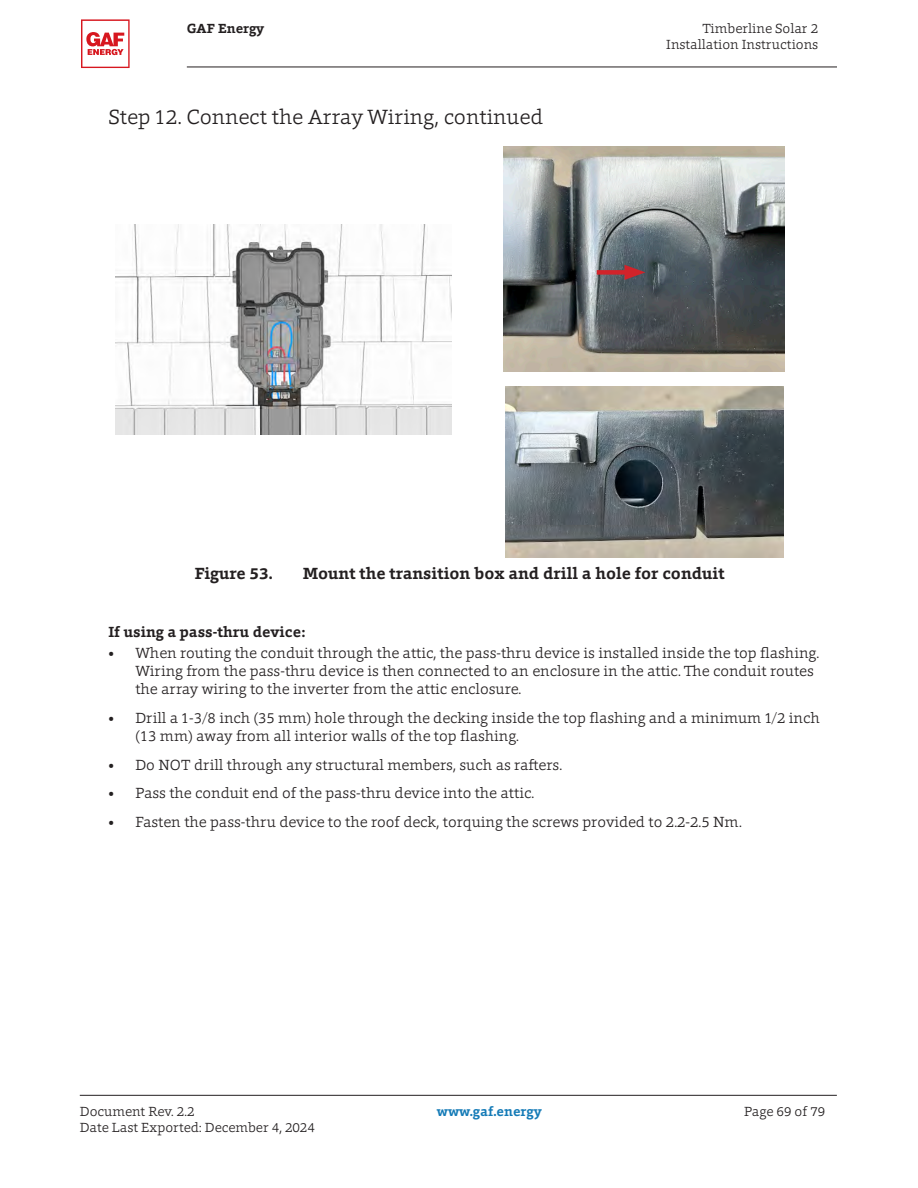
<style>
.page{position:relative;width:918px;height:1188px;background:#fff}
.page>*{position:absolute;margin:0;border:0;box-sizing:border-box;transform-origin:0 0}
.CalloutLarge{font:300 21px "Foro";color:#231f20}
.t1{font:700 16.5px "Foro";color:#231f20}
.t2{font:300 15px/18px "Foro";color:#231f20}
.Definition{font:700 15px "Foro";color:#231f20}
.t3{font:300 13.5px/16.2px "Foro";color:#231f20;text-align:right}
.t4{font:700 13.5px "Foro";color:#157bb7}
.t5{font:700 13.5px "Foro";color:#231f20}
.s1{font-weight:800}
</style>
<div class="page">
<hr style="left:187px;top:67px;width:650px;height:1px;background:#231f20">
<svg style="left:81px;top:19px;width:49px;height:49px"></svg>
<hr style="left:80px;top:1095px;width:757px;height:1px;background:#231f20">
<img style="left:504px;top:146px;width:280px;height:226px">
<img style="left:505px;top:386px;width:279px;height:171px">
<div style="left:597px;top:270px;width:36px;height:5px;background:#d1232a"></div>
<svg style="left:625px;top:265px;width:20px;height:15px"></svg>
<img style="left:116px;top:225px;width:336px;height:209px">
<p class="t5" style="left:187px;top:19px;width:79px">GAF Energy</p>
<p class="t3" style="left:666px;top:20px;width:154px">Timberline Solar 2<br>Installation Instructions</p>
<p class="CalloutLarge" style="left:109px;top:103px;width:436px">Step 12. Connect the Array Wiring, continued</p>
<p class="t1" style="left:195px;top:562px;width:79px">Figure 53.</p>
<p class="t1" style="left:303px;top:562px;width:424px">Mount the transition box and drill a hole for conduit</p>
<p class="Definition" style="left:108px;top:622px;width:198px">If using a pass-thru device:</p>
<p class="t2" style="left:135px;top:644px;width:685px;text-indent:-27px"><span class="s1">•</span> When routing the conduit through the attic, the pass-thru device is installed inside the top flashing.<br>Wiring from the pass-thru device is then connected to an enclosure in the attic. The conduit routes the array wiring to the inverter from the attic enclosure.</p>
<p class="t2" style="left:135px;top:708px;width:686px;text-indent:-27px"><span class="s1">•</span> Drill a 1-3/8 inch (35 mm) hole through the decking inside the top flashing and a minimum 1/2 inch (13 mm) away from all interior walls of the top flashing.</p>
<p class="t2" style="left:108px;top:755px;width:455px"><span class="s1">•</span> Do NOT drill through any structural members, such as rafters.</p>
<p class="t2" style="left:108px;top:784px;width:428px"><span class="s1">•</span> Pass the conduit end of the pass-thru device into the attic.</p>
<p class="t2" style="left:108px;top:813px;width:635px"><span class="s1">•</span> Fasten the pass-thru device to the roof deck, torquing the screws provided to 2.2-2.5 Nm.</p>
<p class="t3" style="left:80px;top:1103px;width:116px">Document Rev. 2.2</p>
<p class="t4" style="left:437px;top:1102px;width:106px">www.gaf.energy</p>
<p class="t3" style="left:744px;top:1103px;width:83px">Page 69 of 79</p>
<p class="t3" style="left:80px;top:1119px;width:237px">Date Last Exported: December 4, 2024</p>
</div>
